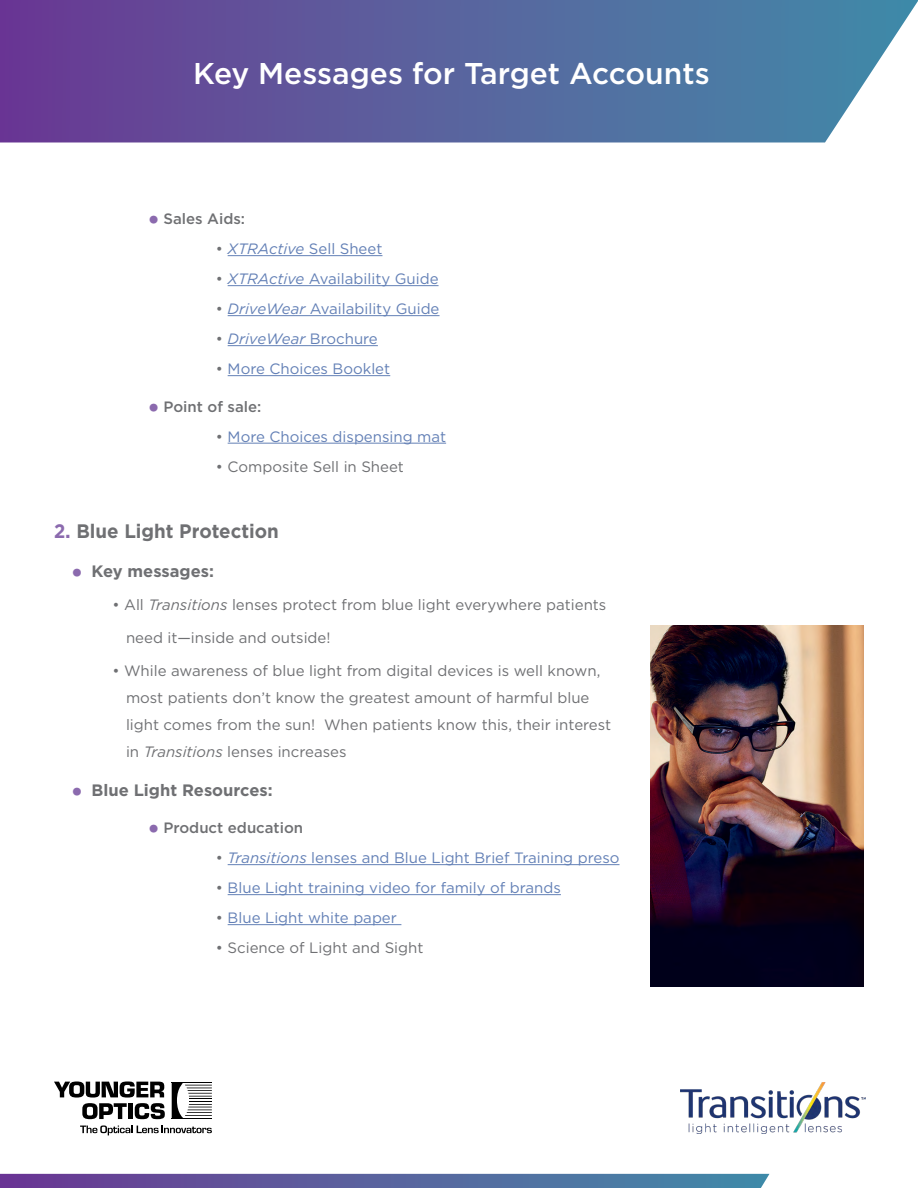
<style>
.page{position:relative;width:918px;height:1188px;background:#fff}
.page>*{position:absolute;margin:0;border:0;box-sizing:border-box;transform-origin:0 0}
.t1{font:500 30px "Gotham";color:#fff}
.t2{font:700 19.5px "Gotham";color:#6f7073;scale:.96 1}
.t3{font:700 16.5px "Gotham";color:#6f7073}
.t4{font:15px/27px "Gotham";color:#6f7073}
.t5{font:15px "Gotham";color:#6380b6}
.t6{font:500 15px "Gotham";color:#6f7073}
.t7{font:italic 15px "Gotham";color:#6380b6}
.s1{font-weight:900;font-size:21px;color:#8b6aae}
.s2{font-style:normal;color:#6f7073}
.s3{font-style:normal}
.s4{color:#6f7073}
.s5{font-style:italic}
.s6{color:#8b6aae}
</style>
<div class="page">
<svg style="left:0;top:1174px;width:770px;height:14px;background:#58629e"></svg>
<svg style="left:0;top:0;width:918px;height:142px;background:#5f67a1"></svg>
<img style="left:681px;top:1083px;width:184px;height:51px">
<svg style="left:54px;top:1082px;width:111px;height:37px"></svg>
<svg style="left:80px;top:1125px;width:132px;height:10px"></svg>
<svg style="left:172px;top:1082px;width:40px;height:37px"></svg>
<hr style="left:228px;top:255px;width:154px;height:1px;background:#6380b6">
<hr style="left:228px;top:285px;width:211px;height:1px;background:#6380b6">
<hr style="left:228px;top:315px;width:212px;height:1px;background:#6380b6">
<hr style="left:228px;top:345px;width:150px;height:1px;background:#6380b6">
<hr style="left:228px;top:375px;width:162px;height:1px;background:#6380b6">
<hr style="left:228px;top:443px;width:218px;height:1px;background:#6380b6">
<hr style="left:228px;top:864px;width:392px;height:1px;background:#6380b6">
<hr style="left:228px;top:894px;width:333px;height:1px;background:#6380b6">
<hr style="left:228px;top:924px;width:173px;height:1px;background:#6380b6">
<img style="left:650px;top:626px;width:214px;height:361px">
<h1 class="t1" style="left:193px;top:54px;width:518px">Key Messages for Target Accounts</h1>
<p class="t6" style="left:148px;top:209px;width:98px"><span class="s1">•</span> Sales Aids:</p>
<p class="t7" style="left:216px;top:239px;width:168px"><span class="s2">•</span> XTRActive <span class="s3">Sell Sheet</span></p>
<p class="t5" style="left:216px;top:269px;width:224px"><span class="s4">•</span> <span class="s5">XTRActive</span> Availability Guide</p>
<p class="t5" style="left:216px;top:299px;width:225px"><span class="s4">•</span> <span class="s5">DriveWear</span> Availability Guide</p>
<p class="t7" style="left:216px;top:329px;width:163px"><span class="s2">•</span> DriveWear <span class="s3">Brochure</span></p>
<p class="t5" style="left:216px;top:359px;width:176px"><span class="s4">•</span> More Choices Booklet</p>
<p class="t6" style="left:148px;top:397px;width:114px"><span class="s1">•</span> Point of sale:</p>
<p class="t5" style="left:216px;top:427px;width:232px"><span class="s4">•</span> More Choices dispensing mat</p>
<p class="t4" style="left:216px;top:453px;width:190px">• Composite Sell in Sheet</p>
<h2 class="t2" style="left:54px;top:518px;width:236px"><span class="s6">2.</span> Blue Light Protection</h2>
<p class="t3" style="left:72px;top:560px;width:143px"><span class="s1">•</span> Key messages:</p>
<p class="t4" style="left:112px;top:591px;width:495px">• All <span class="s5">Transitions</span> lenses protect from blue light everywhere patients</p>
<p class="t4" style="left:126px;top:624px;width:206px">need it—inside and outside!</p>
<p class="t4" style="left:126px;top:657px;width:487px;text-indent:-14px">• While awareness of blue light from digital devices is well known, most patients don’t know the greatest amount of harmful blue light comes from the sun! When patients know this, their interest in <span class="s5">Transitions</span> lenses increases</p>
<p class="t3" style="left:72px;top:779px;width:202px"><span class="s1">•</span> Blue Light Resources:</p>
<p class="t6" style="left:148px;top:818px;width:156px"><span class="s1">•</span> Product education</p>
<p class="t5" style="left:216px;top:848px;width:405px"><span class="s4">•</span> <span class="s5">Transitions</span> lenses and Blue Light Brief Training preso</p>
<p class="t5" style="left:216px;top:878px;width:346px"><span class="s4">•</span> Blue Light training video for family of brands</p>
<p class="t5" style="left:216px;top:908px;width:182px"><span class="s4">•</span> Blue Light white paper</p>
<p class="t4" style="left:216px;top:934px;width:209px">• Science of Light and Sight</p>
</div>
